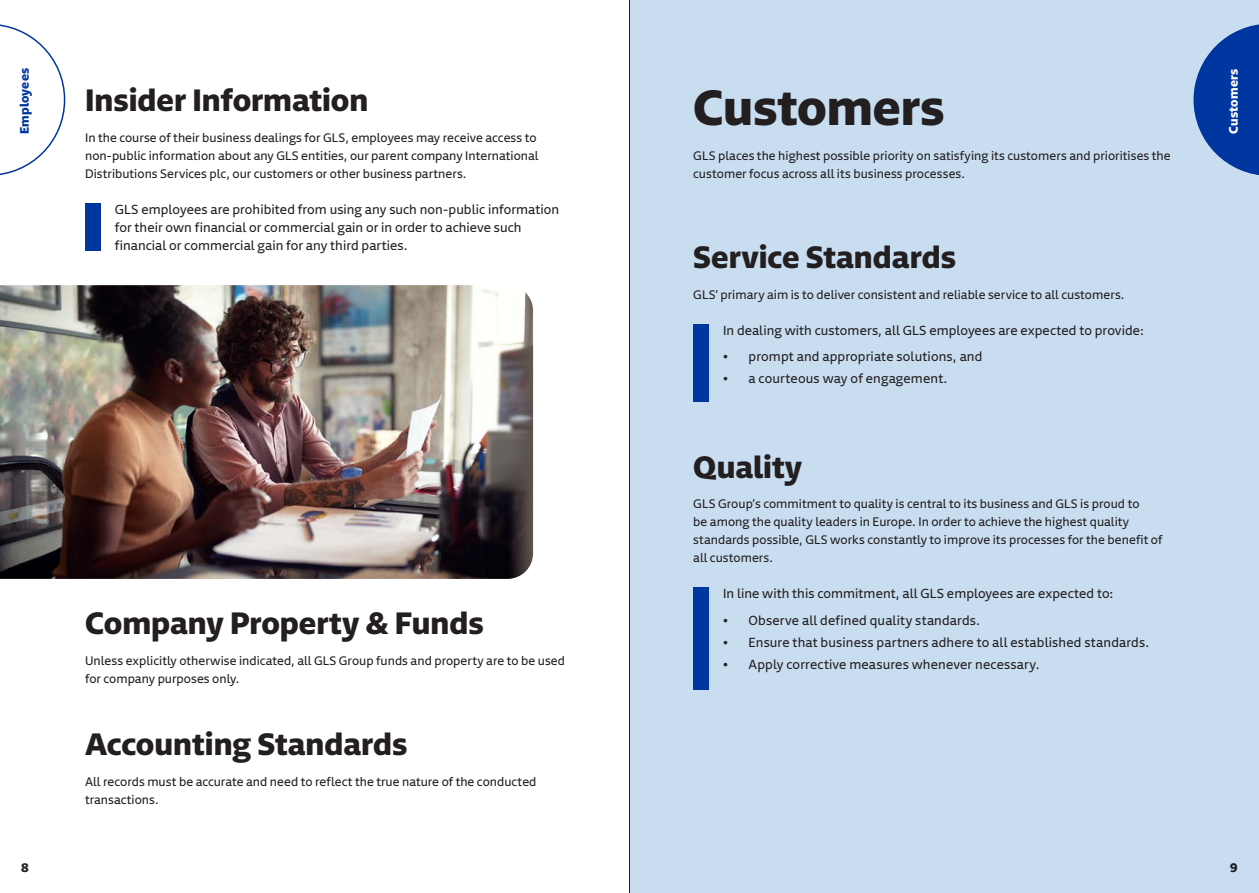
<style>
.page{position:relative;width:1259px;height:893px;background:#fff}
.page>*{position:absolute;margin:0;border:0;box-sizing:border-box;transform-origin:0 0}
.t1{font:700 48px "Newson";letter-spacing:-.005em;color:#231f20}
.t2{font:700 30px "Newson";color:#231f20}
.t3{font:12.75px/18px "Newson GLSDTP";letter-spacing:.01em;color:#231f20}
.t4{font:12px/18px "Newson GLSDTP";letter-spacing:.005em;color:#231f20}
.t5{font:700 12px "Newson";letter-spacing:.02em;color:#0036a0}
.t6{font:700 12px "Newson";letter-spacing:.015em;color:#fff}
.t7{font:700 12px "Newson";color:#231f20}
.t8{font:700 12px "Newson GLSDTP";color:#231f20}
</style>
<div class="page">
<svg style="left:0;top:24px;width:66px;height:151px"></svg>
<div style="left:629px;top:0;width:630px;height:893px;background:#c9ddf1"></div>
<img style="left:0;top:285px;width:533px;height:294px">
<svg style="left:1193px;top:24px;width:66px;height:151px"></svg>
<div style="left:85px;top:204px;width:16px;height:47px;background:#0036a0"></div>
<div style="left:693px;top:324px;width:16px;height:77px;background:#0036a0"></div>
<div style="left:693px;top:588px;width:16px;height:102px;background:#0036a0"></div>
<hr style="left:629px;top:0;width:1px;height:893px;background:#231f20">
<p class="t5" style="left:13px;top:134px;width:68px;rotate:-90deg">Employees</p>
<p class="t6" style="left:1222px;top:134px;width:66px;rotate:-90deg">Customers</p>
<h2 class="t2" style="left:85px;top:73px;width:285px">Insider Information</h2>
<p class="t4" style="left:85px;top:127px;width:455px">In the course of their business dealings for GLS, employees may receive access to non-public information about any GLS entities, our parent company International<br>Distributions Services plc, our customers or other business partners.</p>
<p class="t3" style="left:115px;top:199px;width:446px">GLS employees are prohibited from using any such non-public information for their own financial or commercial gain or in order to achieve such financial or commercial gain for any third parties.</p>
<h1 class="t1" style="left:693px;top:63px;width:253px">Customers</h1>
<p class="t4" style="left:693px;top:145px;width:479px">GLS places the highest possible priority on satisfying its customers and prioritises the customer focus across all its business processes.</p>
<h2 class="t2" style="left:693px;top:229px;width:264px">Service Standards</h2>
<p class="t4" style="left:693px;top:284px;width:433px">GLS’ primary aim is to deliver consistent and reliable service to all customers.</p>
<p class="t3" style="left:723px;top:319px;width:422px">In dealing with customers, all GLS employees are expected to provide:</p>
<p class="t3" style="left:723px;top:346px;width:261px">• prompt and appropriate solutions, and</p>
<p class="t3" style="left:723px;top:368px;width:226px">• a courteous way of engagement.</p>
<h2 class="t2" style="left:85px;top:595px;width:400px">Company Property &amp; Funds</h2>
<p class="t4" style="left:85px;top:650px;width:481px">Unless explicitly otherwise indicated, all GLS Group funds and property are to be used for company purposes only.</p>
<h2 class="t2" style="left:85px;top:716px;width:324px">Accounting Standards</h2>
<p class="t4" style="left:85px;top:771px;width:453px">All records must be accurate and need to reflect the true nature of the conducted transactions.</p>
<h2 class="t2" style="left:693px;top:439px;width:111px">Quality</h2>
<p class="t4" style="left:693px;top:493px;width:471px">GLS Group’s commitment to quality is central to its business and GLS is proud to<br>be among the quality leaders in Europe. In order to achieve the highest quality standards possible, GLS works constantly to improve its processes for the benefit of all customers.</p>
<p class="t3" style="left:723px;top:583px;width:392px">In line with this commitment, all GLS employees are expected to:</p>
<p class="t3" style="left:723px;top:609px;width:258px">• Observe all defined quality standards.</p>
<p class="t3" style="left:723px;top:632px;width:427px">• Ensure that business partners adhere to all established standards.</p>
<p class="t3" style="left:723px;top:654px;width:318px">• Apply corrective measures whenever necessary.</p>
<p class="t7" style="left:21px;top:857px;width:9px">8</p>
<p class="t8" style="left:1230px;top:857px;width:9px">9</p>
</div>
